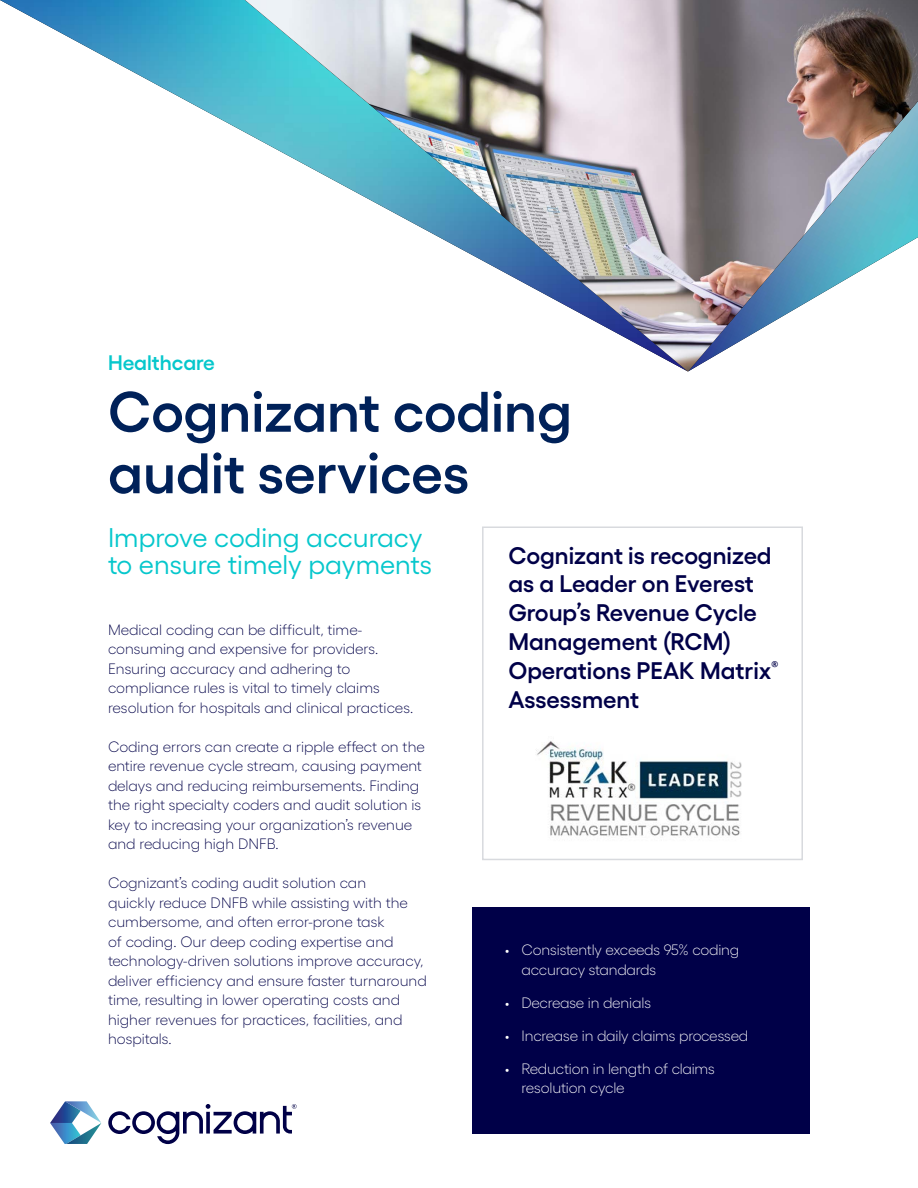
<style>
.page{position:relative;width:918px;height:1188px;background:#fff}
.page>*{position:absolute;margin:0;border:0;box-sizing:border-box;transform-origin:0 0}
.t1{font:600 57px/61.5px "Gellix";color:#002159}
.t2{font:27px/27px "Gellix";color:#06c7cc}
.t3{font:600 24px/28.8px "Gellix";color:#000048}
.t4{font:600 21px "Gellix";color:#06c7cc}
.t5{font:300 15px/19.5px "Gellix";color:#000048}
.t6{font:300 15px/19.5px "Gellix";letter-spacing:-.01em;color:#fff}
</style>
<div class="page">
<img style="left:0;top:0;width:245px;height:133px">
<svg style="left:108px;top:1104px;width:189px;height:40px"></svg>
<svg style="left:50px;top:1101px;width:51px;height:43px"></svg>
<div style="left:472px;top:908px;width:338px;height:226px;background:#000048"></div>
<div style="left:482px;top:526px;width:321px;height:334px;border:2px solid #d8dade"></div>
<img style="left:536px;top:741px;width:206px;height:95px">
<img style="left:245px;top:0;width:673px;height:372px">
<h3 class="t4" style="left:108px;top:346px;width:108px">Healthcare</h3>
<h1 class="t1" style="left:108px;top:375px;width:465px">Cognizant coding audit services</h1>
<h2 class="t2" style="left:108px;top:522px;width:326px">Improve coding accuracy to ensure timely payments</h2>
<h3 class="t3" style="left:508px;top:538px;width:271px">Cognizant is recognized as a Leader on Everest<br>Group’s Revenue Cycle<br>Management (RCM)<br>Operations PEAK Matrix<sup>®<br></sup>Assessment</h3>
<p class="t5" style="left:108px;top:618px;width:307px">Medical coding can be difficult, time&shy;consuming and expensive for providers.<br>Ensuring accuracy and adhering to compliance rules is vital to timely claims resolution for hospitals and clinical practices.</p>
<p class="t5" style="left:108px;top:735px;width:318px">Coding errors can create a ripple effect on the entire revenue cycle stream, causing payment delays and reducing reimbursements. Finding the right specialty coders and audit solution is key to increasing your organization’s revenue and reducing high DNFB.</p>
<p class="t5" style="left:108px;top:872px;width:320px">Cognizant’s coding audit solution can<br>quickly reduce DNFB while assisting with the cumbersome, and often error-prone task<br>of coding. Our deep coding expertise and technology-driven solutions improve accuracy, deliver efficiency and ensure faster turnaround time, resulting in lower operating costs and higher revenues for practices, facilities, and hospitals.</p>
<p class="t6" style="left:522px;top:939px;width:219px;text-indent:-16px">• Consistently exceeds 95% coding accuracy standards</p>
<p class="t6" style="left:505px;top:991px;width:147px">• Decrease in denials</p>
<p class="t6" style="left:505px;top:1024px;width:245px">• Increase in daily claims processed</p>
<p class="t6" style="left:522px;top:1057px;width:195px;text-indent:-16px">• Reduction in length of claims resolution cycle</p>
</div>
